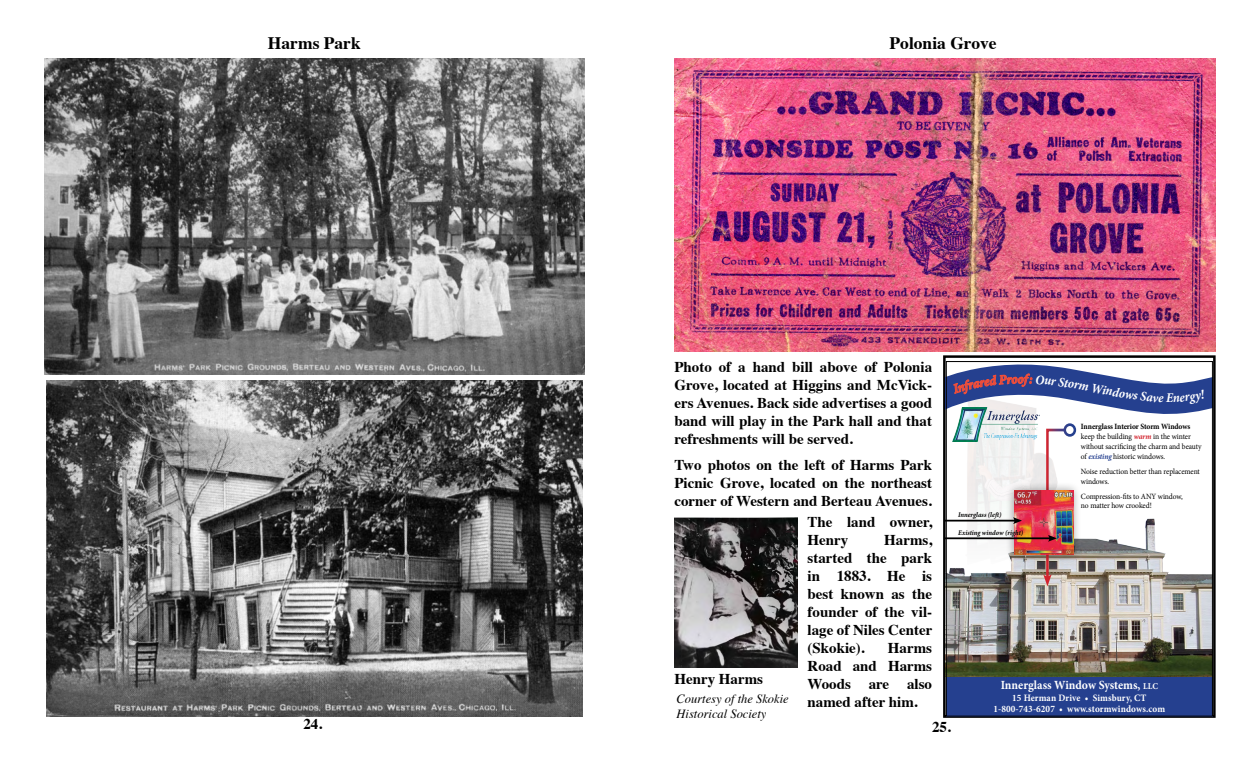
<style>
.page{position:relative;width:1260px;height:765px;background:#fff}
.page>*{position:absolute;margin:0;border:0;box-sizing:border-box;transform-origin:0 0}
.t1{font:700 17.5px "Times";color:#000}
.t2{font:700 15px/18px "Times";color:#000;text-align:justify}
.t3{font:italic 700 13.38px "Minion Pro";color:#fff;scale:.94 1}
.t4{font:italic 700 13.38px "Minion Pro";color:#f04e3a;scale:.94 1}
.t5{font:italic 12.5px/15px "Times";color:#000}
.t6{font:700 12.5px "Minion Pro";color:#fff;scale:.94 1}
.t7{font:700 9.75px/11.8px "Minion Pro";letter-spacing:.01em;color:#fff;text-align:center;scale:.94 1}
.t8{font:8px/9.8px "Minion Pro";letter-spacing:-.01em;color:#000;scale:.94 1}
.t9{font:italic 700 7.12px "Minion Pro";color:#000;scale:.94 1}
.s1{font-weight:700}
.s2{font-weight:700;font-style:italic;color:#d2232e}
.s3{font-weight:700;font-style:italic;color:#25408f}
.s4{font-size:8.88px}
</style>
<div class="page">
<div style="left:943px;top:355px;width:273px;height:363px;border:2px solid #000"></div>
<img style="left:948px;top:542px;width:263px;height:134px">
<hr style="left:1046px;top:530px;width:3px;height:49px;background:#d2232e">
<svg style="left:1043px;top:574px;width:9px;height:12px"></svg>
<div style="left:1006px;top:481px;width:76px;height:82px;background:#000;opacity:.38"></div>
<img style="left:1014px;top:542px;width:59px;height:12px">
<div style="left:946px;top:677px;width:267px;height:40px;background:#25408f"></div>
<img style="left:44px;top:59px;width:540px;height:315px">
<img style="left:46px;top:380px;width:537px;height:337px">
<img style="left:674px;top:59px;width:541px;height:293px">
<img style="left:674px;top:518px;width:124px;height:149px">
<svg style="left:946px;top:361px;width:267px;height:181px"></svg>
<p class="t1" style="left:268px;top:27px;width:94px">Harms Park</p>
<p class="t1" style="left:890px;top:27px;width:109px">Polonia Grove</p>
<p class="t2" style="left:674px;top:357px;width:259px">Photo of a hand bill above of Polonia Grove, located at Higgins and McVick&shy;ers Avenues. Back side advertises a good band will play in the Park hall and that refreshments will be served.</p>
<p class="t2" style="left:674px;top:454px;width:259px">Two photos on the left of Harms Park Picnic Grove, located on the northeast corner of Western and Berteau Avenues.</p>
<p class="t2" style="left:808px;top:511px;width:126px">The land owner,<br>Henry</p>
<p class="t4" style="left:1018px;top:369px;width:8px">o</p>
<p class="t3" style="left:1066px;top:373px;width:28px;rotate:10deg">torm</p>
<p class="t8" style="left:1081px;top:422px;width:130px"><span class="s1">Innerglass Interior Storm Windows </span>keep the building <span class="s2">warm</span> in the winter without sacrificing the charm and beauty of <span class="s3">existing</span> historic windows.</p>
<p class="t8" style="left:1081px;top:466px;width:128px">Noise reduction better than replacement windows.</p>
<p class="t8" style="left:1081px;top:491px;width:110px">Compression-fits to ANY window, no matter how crooked!</p>
<p class="t9" style="left:958px;top:510px;width:47px">Innerglass (left)</p>
<p class="t9" style="left:958px;top:528px;width:71px">Existing window (right)</p>
<p class="t2" style="left:808px;top:529px;width:126px;text-indent:77px">Harms, started the park in 1883. He is best known as the founder of the vil&shy;lage of Niles Center (Skokie).</p>
<p class="t2" style="left:808px;top:637px;width:126px;text-indent:80px">Harms Road and Harms Woods are also named after him.</p>
<p class="t2" style="left:674px;top:668px;width:90px">Henry Harms</p>
<p class="t5" style="left:677px;top:690px;width:114px">Courtesy of the Skokie<br>Historical Society</p>
<p class="t6" style="left:1001px;top:676px;width:169px">Innerglass Window Systems, <span class="s4">LLC</span></p>
<p class="t7" style="left:994px;top:692px;width:184px">15 Herman Drive • Simsbury, CT<br>1-800-743-6207 • www.stormwindows.com</p>
<p class="t2" style="left:303px;top:713px;width:20px">24.</p>
<p class="t2" style="left:932px;top:716px;width:20px">25.</p>
</div>
